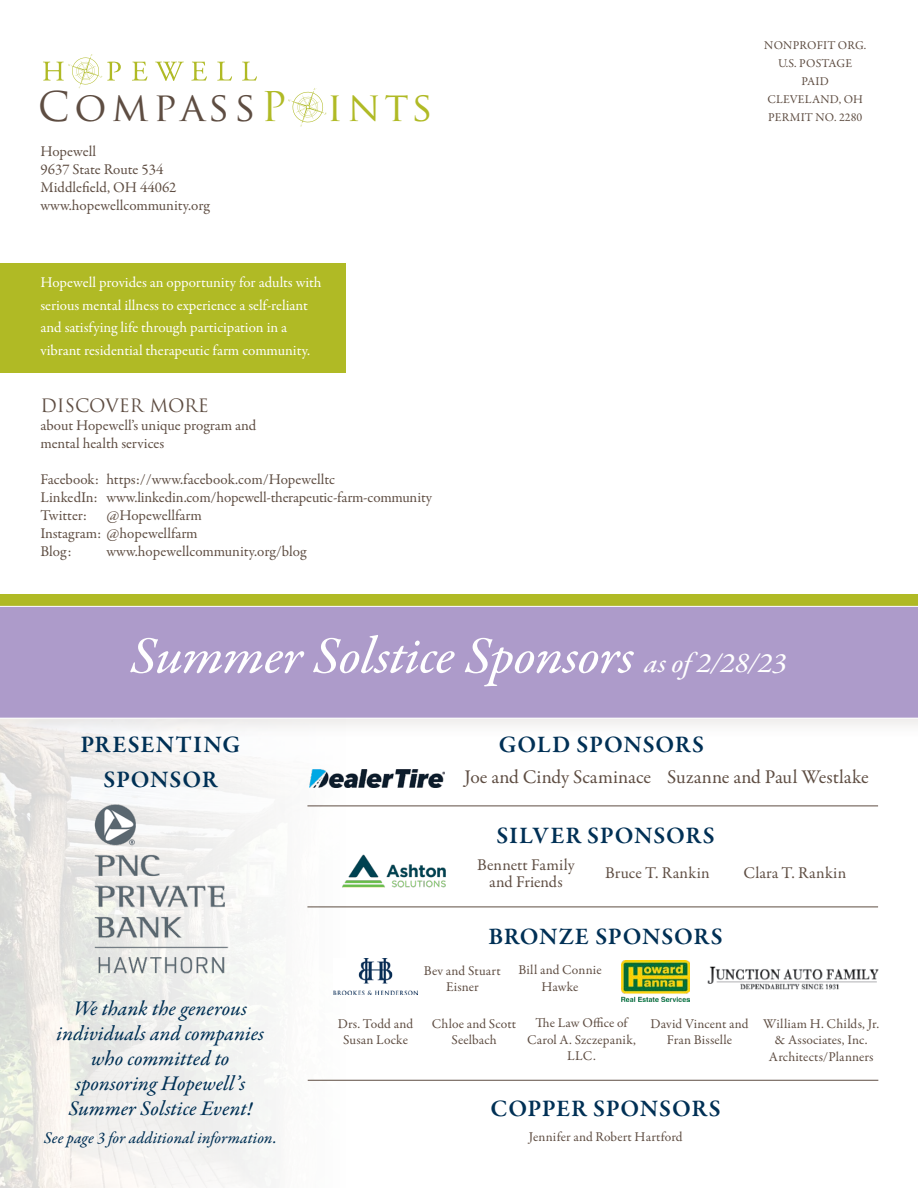
<style>
.page{position:relative;width:918px;height:1188px;background:#fff}
.page>*{position:absolute;margin:0;border:0;box-sizing:border-box;transform-origin:0 0}
.t1{font:52.5px "Garamond Premr Pro Med It";letter-spacing:-.01em;color:#fff;scale:1.05 1}
.t2{font:39.9px "Trajan Pro";letter-spacing:.115em;color:#5e4d42}
.t3{font:600 24px/34.5px "Garamond Premr Pro";letter-spacing:.03em;color:#003055;text-align:center}
.t4{font:21px/25.2px "Garamond Premr Pro Med It";color:#003055;text-align:center}
.t5{font:19.5px "Garamond Premr Pro";letter-spacing:-.02em;color:#5e4d42}
.t6{font:18px "Trajan";color:#5e4d42}
.t7{font:16.5px/16.5px "Garamond Premr Pro";letter-spacing:-.005em;color:#5e4d42;text-align:center}
.t8{font:16.5px "Garamond Premr Pro Med It";letter-spacing:.005em;color:#003055}
.t9{font:15px/18px "Garamond Premr Pro";color:#5e4d42}
.t10{font:15px/22.5px "Garamond Premr Pro";letter-spacing:.03em;color:#fff}
.t11{font:13.5px/16.5px "Garamond Premr Pro";letter-spacing:.005em;color:#5e4d42;text-align:center}
.t12{font:12px/18px "Garamond Premr Pro";letter-spacing:.02em;color:#5e4d42;text-align:center}
.s1{color:#b0ba25}
.s2{font-size:28.5px}
</style>
<div class="page">
<div style="left:0;top:594px;width:918px;height:14px;background:#b0ba25"></div>
<div style="left:0;top:597px;width:918px;height:143px;background:#5e4d42;opacity:.12"></div>
<div style="left:0;top:606px;width:918px;height:113px;background:#ad9bca"></div>
<hr style="left:307px;top:907px;width:571px;height:1px;background:#5e4d42">
<hr style="left:307px;top:806px;width:571px;height:1px;background:#5e4d42">
<svg style="left:0;top:719px;width:359px;height:469px"></svg>
<div style="left:0;top:263px;width:345px;height:109px;background:#b0ba25"></div>
<svg style="left:288px;top:88px;width:39px;height:39px"></svg>
<svg style="left:132px;top:62px;width:15px;height:19px"></svg>
<svg style="left:155px;top:62px;width:29px;height:19px"></svg>
<svg style="left:191px;top:62px;width:16px;height:19px"></svg>
<svg style="left:217px;top:62px;width:15px;height:19px"></svg>
<svg style="left:242px;top:62px;width:15px;height:19px"></svg>
<svg style="left:43px;top:54px;width:78px;height:34px"></svg>
<hr style="left:308px;top:1080px;width:570px;height:1px;background:#5e4d42">
<img style="left:91px;top:798px;width:139px;height:183px">
<img style="left:342px;top:851px;width:104px;height:37px">
<img style="left:310px;top:769px;width:134px;height:19px">
<img style="left:622px;top:960px;width:67px;height:41px">
<img style="left:708px;top:966px;width:170px;height:18px">
<img style="left:740px;top:982px;width:108px;height:8px">
<img style="left:333px;top:959px;width:85px;height:36px">
<h2 class="t2" style="left:38px;top:81px;width:397px">Compass<span class="s1">P ints</span></h2>
<p class="t9" style="left:40px;top:143px;width:171px">Hopewell<br>9637 State Route 534<br>Middlefield, OH 44062 www.hopewellcommunity.org</p>
<p class="t10" style="left:40px;top:272px;width:283px">Hopewell provides an opportunity for adults with serious mental illness to experience a self-reliant and satisfying life through participation in a vibrant residential therapeutic farm community.</p>
<p class="t6" style="left:40px;top:395px;width:170px">DISCOVER MORE</p>
<p class="t9" style="left:40px;top:417px;width:217px">about Hopewell’s unique program and mental health services</p>
<p class="t9" style="left:40px;top:471px;width:393px">Facebook: https://www.facebook.com/Hopewelltc<br>LinkedIn: www.linkedin.com/hopewell-therapeutic-farm-community<br>Twitter:</p>
<p class="t9" style="left:40px;top:507px;width:163px;text-indent:66px">@Hopewellfarm<br>Instagram: @hopewellfarm<br>Blog:</p>
<p class="t9" style="left:106px;top:543px;width:202px">www.hopewellcommunity.org/blog</p>
<p class="t12" style="left:764px;top:37px;width:104px">NONPROFIT ORG.<br>U.S. POSTAGE<br>PAID<br>CLEVELAND, OH</p>
<p class="t12" style="left:768px;top:109px;width:96px">PERMIT NO. 2280</p>
<h1 class="t1" style="left:130px;top:623px;width:627px">Summer Solstice Sponsors <span class="s2">as of 2/28/23</span></h1>
<h3 class="t3" style="left:80px;top:728px;width:162px">PRESENTING<br>SPONSOR</h3>
<h3 class="t4" style="left:57px;top:997px;width:209px">We thank the generous individuals and companies who committed to sponsoring Hopewell’s<br>Summer Solstice Event!</h3>
<p class="t8" style="left:44px;top:1128px;width:235px">See page 3 for additional information.</p>
<h3 class="t3" style="left:499px;top:728px;width:207px">GOLD SPONSORS</h3>
<h3 class="t5" style="left:464px;top:765px;width:406px">Joe and Cindy Scaminace Suzanne and Paul Westlake</h3>
<h3 class="t3" style="left:496px;top:818px;width:220px">SILVER SPONSORS</h3>
<p class="t7" style="left:477px;top:857px;width:99px">Bennett Family and Friends</p>
<p class="t7" style="left:605px;top:864px;width:106px">Bruce T. Rankin</p>
<h3 class="t3" style="left:488px;top:919px;width:236px">BRONZE SPONSORS</h3>
<p class="t11" style="left:518px;top:962px;width:85px">Bill and Connie<br>Hawke</p>
<p class="t11" style="left:424px;top:962px;width:79px">Bev and Stuart<br>Eisner</p>
<p class="t7" style="left:744px;top:865px;width:104px">Clara T. Rankin</p>
<p class="t11" style="left:527px;top:1015px;width:110px">The Law Office of<br>Carol A. Szczepanik,<br>LLC.</p>
<p class="t11" style="left:338px;top:1016px;width:77px">Drs. Todd and<br>Susan Locke</p>
<p class="t11" style="left:651px;top:1016px;width:99px">David Vincent and<br>Fran Bisselle</p>
<p class="t11" style="left:432px;top:1016px;width:86px">Chloe and Scott<br>Seelbach</p>
<p class="t11" style="left:763px;top:1016px;width:118px">William H. Childs, Jr. &amp; Associates, Inc.<br>Architects/Planners</p>
<h3 class="t3" style="left:491px;top:1091px;width:232px">COPPER SPONSORS</h3>
<p class="t11" style="left:529px;top:1128px;width:155px">Jennifer and Robert Hartford</p>
</div>
